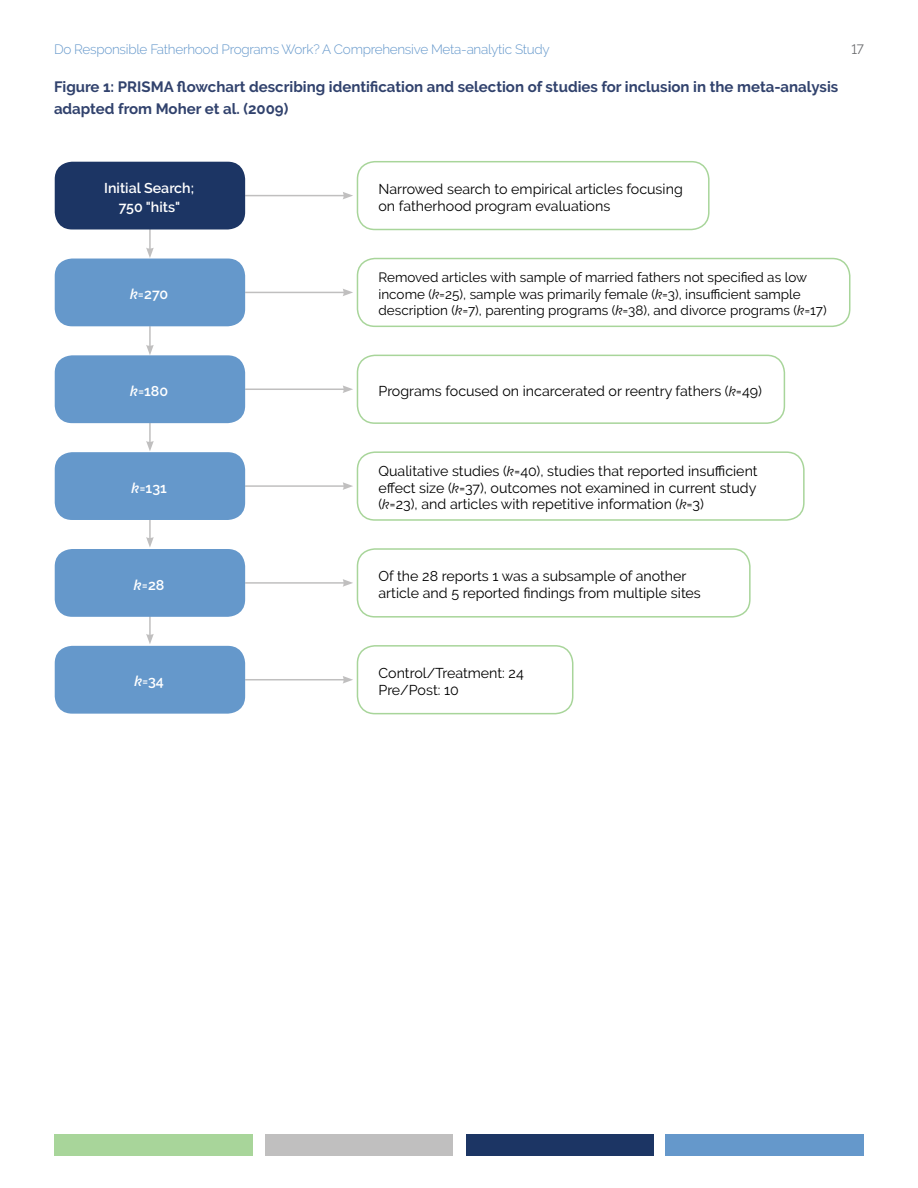
<style>
.page{position:relative;width:918px;height:1188px;background:#fff}
.page>*{position:absolute;margin:0;border:0;box-sizing:border-box;transform-origin:0 0}
.t1{font:700 15px/22.5px "Raleway";color:#31426d}
.t2{font:14.25px/16.5px "Raleway";color:#000}
.t3{font:600 14.25px/19.4px "Raleway";color:#fff;text-align:center}
.t4{font:13.5px/16.5px "Raleway";color:#000}
.t5{font:300 13.5px "Raleway";letter-spacing:-.02em;color:#6598cb}
.t6{font:13.5px "Raleway";color:#6d6e71}
.s1{font-style:italic}
.s2{font-style:italic;font-size:13.5px}
</style>
<div class="page">
<hr style="left:149px;top:229px;width:2px;height:21px;background:#c0bfbf">
<svg style="left:146px;top:248px;width:8px;height:10px"></svg>
<hr style="left:245px;top:195px;width:100px;height:1px;background:#c0bfbf">
<svg style="left:343px;top:192px;width:10px;height:7px"></svg>
<hr style="left:245px;top:292px;width:100px;height:1px;background:#c0bfbf">
<svg style="left:343px;top:289px;width:10px;height:7px"></svg>
<hr style="left:245px;top:389px;width:100px;height:1px;background:#c0bfbf">
<svg style="left:343px;top:385px;width:10px;height:8px"></svg>
<hr style="left:245px;top:582px;width:100px;height:2px;background:#c0bfbf">
<svg style="left:343px;top:579px;width:10px;height:8px"></svg>
<hr style="left:245px;top:485px;width:100px;height:2px;background:#c0bfbf">
<svg style="left:343px;top:482px;width:10px;height:8px"></svg>
<hr style="left:245px;top:679px;width:100px;height:1px;background:#c0bfbf">
<svg style="left:343px;top:676px;width:10px;height:8px"></svg>
<hr style="left:149px;top:326px;width:2px;height:21px;background:#c0bfbf">
<svg style="left:146px;top:345px;width:8px;height:10px"></svg>
<hr style="left:149px;top:422px;width:2px;height:21px;background:#c0bfbf">
<svg style="left:146px;top:441px;width:8px;height:10px"></svg>
<hr style="left:149px;top:518px;width:2px;height:21px;background:#c0bfbf">
<svg style="left:146px;top:537px;width:8px;height:10px"></svg>
<hr style="left:149px;top:615px;width:2px;height:21px;background:#c0bfbf">
<svg style="left:146px;top:634px;width:8px;height:10px"></svg>
<div style="left:55px;top:162px;width:190px;height:67px;background:#1c3564;border-radius:17px"></div>
<div style="left:357px;top:161px;width:353px;height:69px;border:2px solid #a8d59a;border-radius:17px"></div>
<div style="left:357px;top:258px;width:493px;height:69px;border:2px solid #a8d59a;border-radius:17px"></div>
<div style="left:357px;top:355px;width:428px;height:69px;border:2px solid #a8d59a;border-radius:17px"></div>
<div style="left:357px;top:548px;width:394px;height:70px;border:2px solid #a8d59a;border-radius:17px"></div>
<div style="left:357px;top:451px;width:448px;height:70px;border:2px solid #a8d59a;border-radius:17px"></div>
<div style="left:357px;top:645px;width:216px;height:69px;border:2px solid #a8d59a;border-radius:17px"></div>
<div style="left:55px;top:259px;width:190px;height:67px;background:#6598cb;border-radius:17px"></div>
<div style="left:55px;top:355px;width:190px;height:68px;background:#6598cb;border-radius:17px"></div>
<div style="left:55px;top:452px;width:190px;height:68px;background:#6598cb;border-radius:17px"></div>
<div style="left:55px;top:549px;width:190px;height:68px;background:#6598cb;border-radius:17px"></div>
<div style="left:55px;top:646px;width:190px;height:68px;background:#6598cb;border-radius:17px"></div>
<div style="left:665px;top:1134px;width:199px;height:22px;background:#6598cb"></div>
<div style="left:466px;top:1134px;width:187px;height:22px;background:#1c3564"></div>
<div style="left:265px;top:1134px;width:188px;height:22px;background:#c0bfbf"></div>
<div style="left:54px;top:1134px;width:199px;height:22px;background:#a8d59a"></div>
<p class="t5" style="left:54px;top:41px;width:497px">Do Responsible Fatherhood Programs Work? A Comprehensive Meta-analytic Study</p>
<p class="t6" style="left:851px;top:41px;width:14px">17</p>
<p class="t1" style="left:54px;top:75px;width:786px">Figure 1: PRISMA flowchart describing identification and selection of studies for inclusion in the meta-analysis adapted from Moher et al. (2009)</p>
<p class="t3" style="left:104px;top:178px;width:91px">Initial Search;<br>750 "hits"</p>
<p class="t2" style="left:378px;top:181px;width:306px">Narrowed search to empirical articles focusing on fatherhood program evaluations</p>
<p class="t3" style="left:130px;top:284px;width:40px"><span class="s1">k</span>=270</p>
<p class="t3" style="left:130px;top:381px;width:40px"><span class="s1">k</span>=180</p>
<p class="t3" style="left:132px;top:478px;width:37px"><span class="s1">k</span>=131</p>
<p class="t3" style="left:134px;top:575px;width:32px"><span class="s1">k</span>=28</p>
<p class="t3" style="left:134px;top:672px;width:31px"><span class="s1">k</span>=34</p>
<p class="t4" style="left:378px;top:269px;width:450px">Removed articles with sample of married fathers not specified as low income (<span class="s1">k</span>=25), sample was primarily female (<span class="s1">k</span>=3), insufficient sample description (<span class="s1">k</span>=7), parenting programs (<span class="s1">k</span>=38), and divorce programs (<span class="s1">k</span>=17)</p>
<p class="t2" style="left:378px;top:383px;width:385px">Programs focused on incarcerated or reentry fathers (<span class="s2">k</span>=49)</p>
<p class="t2" style="left:378px;top:463px;width:381px;text-align:justify">Qualitative studies (<span class="s2">k</span>=40), studies that reported insufficient effect size (<span class="s2">k</span>=37), outcomes not examined in current study (<span class="s2">k</span>=23), and articles with repetitive information (<span class="s2">k</span>=3)</p>
<p class="t2" style="left:378px;top:568px;width:324px">Of the 28 reports 1 was a subsample of another article and 5 reported findings from multiple sites</p>
<p class="t2" style="left:378px;top:665px;width:147px">Control/Treatment: 24<br>Pre/Post: 10</p>
</div>
